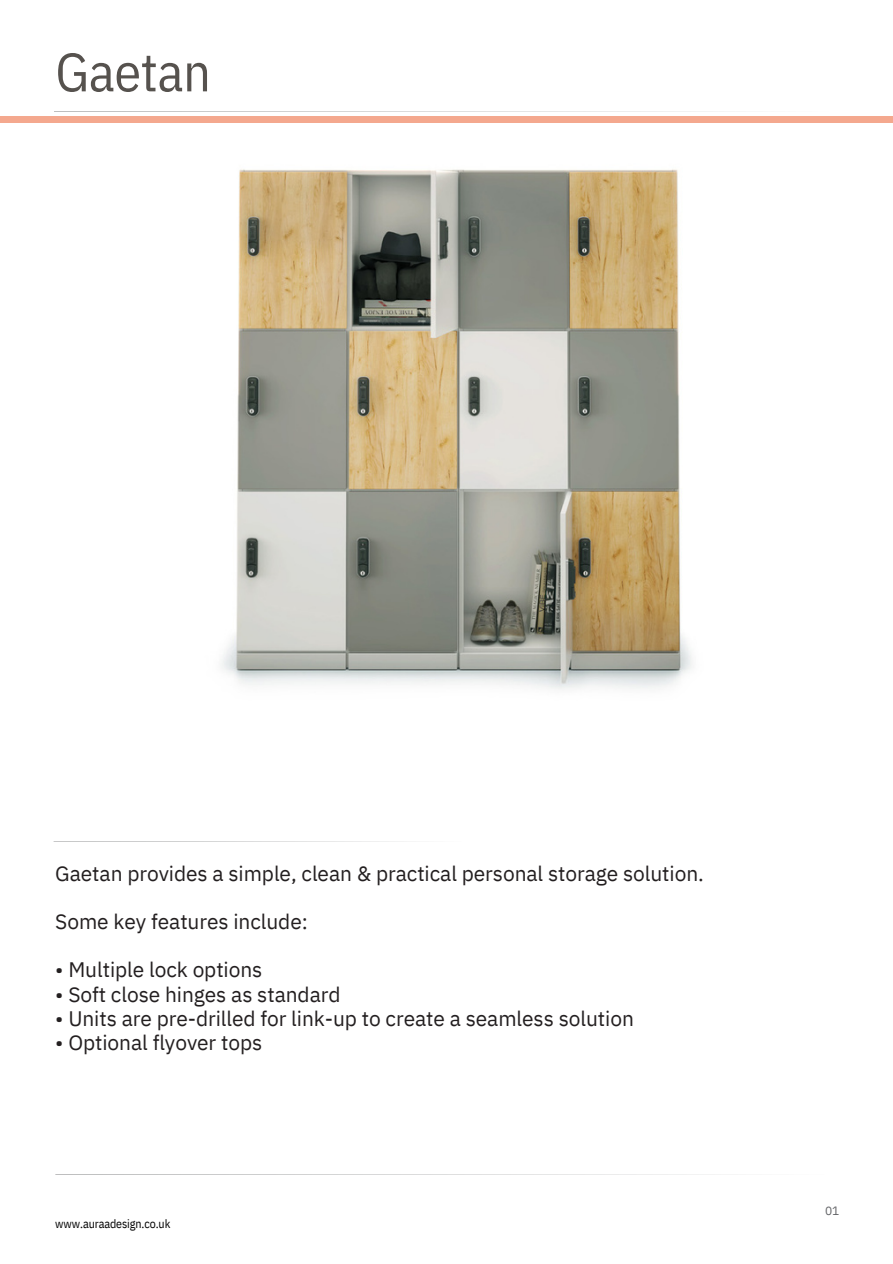
<style>
.page{position:relative;width:893px;height:1264px;background:#fff}
.page>*{position:absolute;margin:0;border:0;box-sizing:border-box;transform-origin:0 0}
.t1{font:54px "IBM Plex Sans Cond";letter-spacing:-.01em;color:#56524e}
.t2{font:21px "IBM Plex Sans";letter-spacing:-.005em;color:#231f20}
.t3{font:12px "IBM Plex Sans Cond";letter-spacing:-.01em;color:#000}
.t4{font:12px "IBM Plex Sans";color:#646568}
</style>
<div class="page">
<hr style="left:54px;top:841px;width:415px;height:1px;background:#4f5152">
<svg style="left:54px;top:111px;width:659px;height:1px"></svg>
<hr style="left:55px;top:1174px;width:785px;height:1px;background:#4f5152">
<img style="left:221px;top:169px;width:471px;height:520px">
<div style="left:0;top:116px;width:892px;height:6px;background:#f4a88e"></div>
<p class="t1" style="left:55px;top:36px;width:157px">Gaetan</p>
<p class="t2" style="left:55px;top:859px;width:650px">Gaetan provides a simple, clean &amp; practical personal storage solution.</p>
<p class="t2" style="left:55px;top:907px;width:254px">Some key features include:</p>
<p class="t2" style="left:55px;top:955px;width:209px">• Multiple lock options</p>
<p class="t2" style="left:55px;top:980px;width:287px">• Soft close hinges as standard</p>
<p class="t2" style="left:55px;top:1004px;width:580px">• Units are pre-drilled for link-up to create a seamless solution</p>
<p class="t2" style="left:55px;top:1028px;width:208px">• Optional flyover tops</p>
<p class="t3" style="left:55px;top:1215px;width:117px">www.auraadesign.co.uk</p>
<p class="t4" style="left:825px;top:1202px;width:16px">01</p>
</div>
